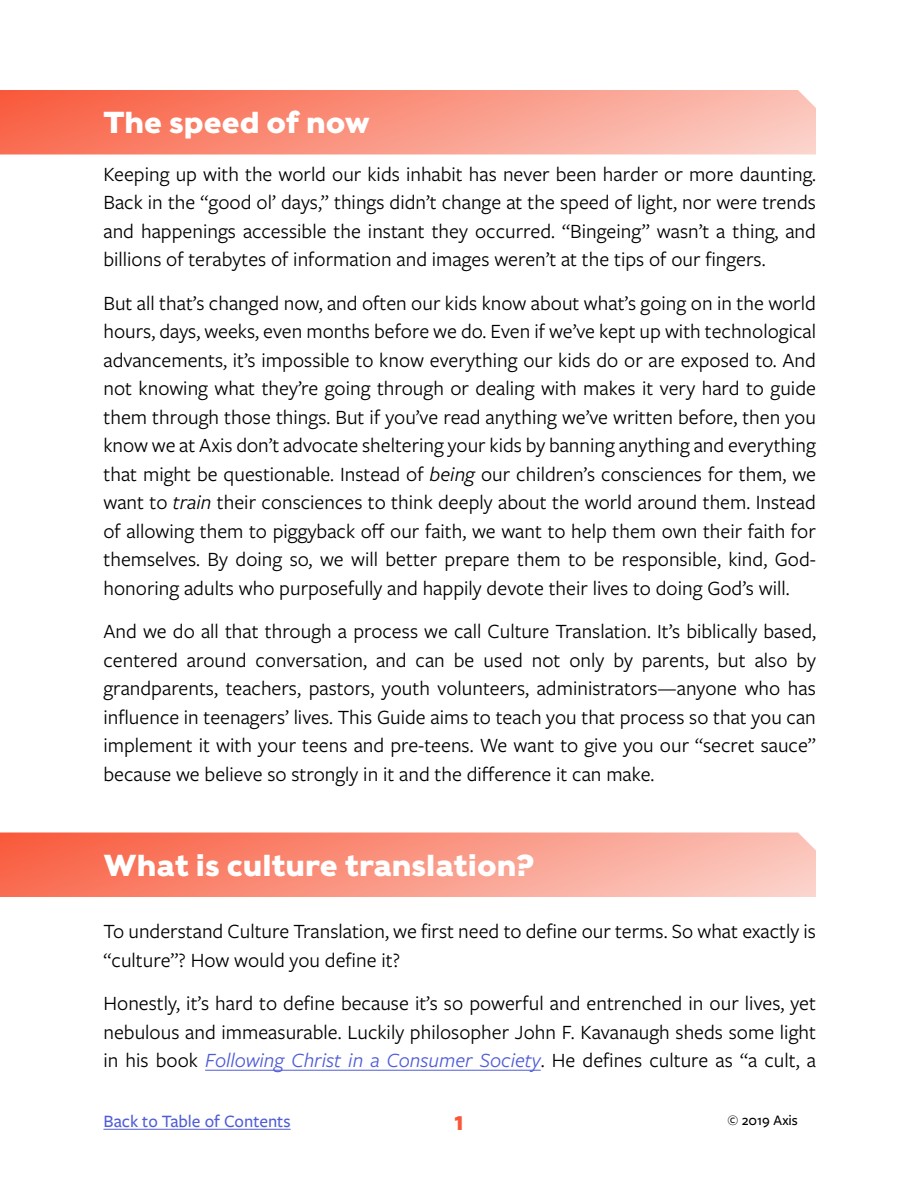
<style>
.page{position:relative;width:918px;height:1188px;background:#fff}
.page>*{position:absolute;margin:0;border:0;box-sizing:border-box;transform-origin:0 0}
.t1{font:700 30px "Caslons Egyptian";color:#fff}
.t2{font:21px/28.5px "Freight Sans Pro";color:#000;text-align:justify}
.t3{font:700 19.5px "Caslons Egyptian";color:#f95738}
.t4{font:500 18px "Freight Sans Pro";color:#4f5cd6}
.t5{font:500 15px "Freight Sans Pro";color:#000}
.s1{font-style:italic}
.s2{font-style:italic;color:#4f5cd6}
</style>
<div class="page">
<hr style="left:205px;top:1070px;width:336px;height:1px;background:#4f5cd6">
<svg style="left:0;top:90px;width:816px;height:64px;background:#fa9683"></svg>
<hr style="left:104px;top:1129px;width:187px;height:1px;background:#4f5cd6">
<svg style="left:0;top:832px;width:816px;height:65px;background:#fa9784"></svg>
<h1 class="t1" style="left:104px;top:103px;width:268px">The speed of now</h1>
<p class="t2" style="left:104px;top:159px;width:714px">Keeping up with the world our kids inhabit has never been harder or more daunting.<br>Back in the “good ol’ days,” things didn’t change at the speed of light, nor were trends and happenings accessible the instant they occurred. “Bingeing” wasn’t a thing, and billions of terabytes of information and images weren’t at the tips of our fingers.</p>
<p class="t2" style="left:104px;top:288px;width:714px">But all that’s changed now, and often our kids know about what’s going on in the world hours, days, weeks, even months before we do. Even if we’ve kept up with technological advancements, it’s impossible to know everything our kids do or are exposed to. And not knowing what they’re going through or dealing with makes it very hard to guide them through those things. But if you’ve read anything we’ve written before, then you know we at Axis don’t advocate sheltering your kids by banning anything and everything that might be questionable. Instead of <span class="s1">being</span> our children’s consciences for them, we want to <span class="s1">train</span> their consciences to think deeply about the world around them. Instead of allowing them to piggyback off our faith, we want to help them own their faith for themselves. By doing so, we will better prepare them to be responsible, kind, God&shy;honoring adults who purposefully and happily devote their lives to doing God’s will.</p>
<p class="t2" style="left:104px;top:616px;width:714px">And we do all that through a process we call Culture Translation. It’s biblically based, centered around conversation, and can be used not only by parents, but also by grandparents, teachers, pastors, youth volunteers, administrators—anyone who has influence in teenagers’ lives. This Guide aims to teach you that process so that you can implement it with your teens and pre-teens. We want to give you our “secret sauce” because we believe so strongly in it and the difference it can make.</p>
<h1 class="t1" style="left:104px;top:846px;width:432px">What is culture translation?</h1>
<p class="t2" style="left:104px;top:916px;width:714px">To understand Culture Translation, we first need to define our terms. So what exactly is “culture”? How would you define it?</p>
<p class="t2" style="left:104px;top:988px;width:714px">Honestly, it’s hard to define because it’s so powerful and entrenched in our lives, yet nebulous and immeasurable. Luckily philosopher John F. Kavanaugh sheds some light in his book <span class="s2">Following Christ in a Consumer Society</span>. He defines culture as “a cult, a</p>
<p class="t4" style="left:104px;top:1109px;width:189px">Back to Table of Contents</p>
<p class="t3" style="left:454px;top:1110px;width:11px">1</p>
<p class="t5" style="left:727px;top:1110px;width:72px">© 2019 Axis</p>
</div>
